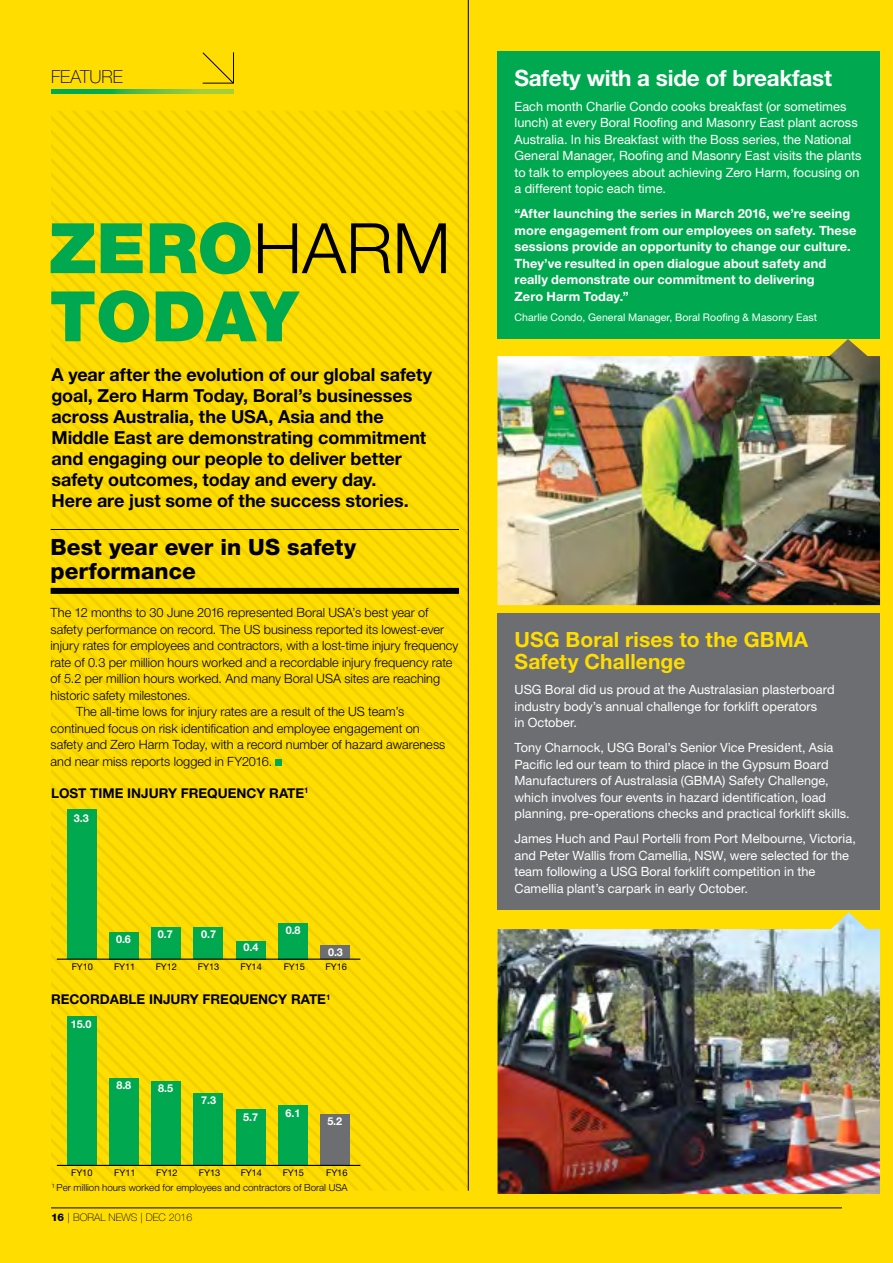
<style>
.page{position:relative;width:893px;height:1263px;background:#fd0}
.page>*{position:absolute;margin:0;border:0;box-sizing:border-box;transform-origin:0 0}
.t1{font:800 22.5px/24px "Helvetica Neue LT";color:#000}
.t2{font:700 22.5px "Helvetica Neue LT";letter-spacing:-.01em;color:#fff}
.t3{font:700 21px/22.5px "Helvetica Neue LT";letter-spacing:.005em;color:#fd0}
.t4{font:700 18px/21px "Helvetica Neue LT";letter-spacing:-.005em;color:#000}
.t5{font:100 18px "Helvetica Neue LT";color:#000}
.t6{font:700 13.5px "Helvetica Neue LT";color:#000}
.t7{font:12.75px/16.5px "Helvetica Neue LT";color:#fff}
.t8{font:300 12.75px "Helvetica Neue LT";color:#000}
.t9{font:700 12.75px/16.5px "Helvetica Neue LT";letter-spacing:.01em;color:#fff}
.t10{font:700 10.8px "Helvetica Neue LT";color:#fff}
.t11{font:10.5px "Helvetica Neue LT";letter-spacing:.01em;color:#fff}
.t12{font:100 10.5px "Helvetica Neue LT";color:#000}
.t13{font:300 9.75px "Helvetica Neue LT";color:#000}
.t14{font:9.3px "Helvetica Neue LT";letter-spacing:-.01em;color:#000}
.s1{font-weight:800}
</style>
<div class="page">
<svg style="left:51px;top:111px;width:417px;height:1080px"></svg>
<div style="left:497px;top:51px;width:383px;height:287px;background:#00a94f"></div>
<div style="left:497px;top:613px;width:383px;height:296px;background:#6d6e71"></div>
<img style="left:497px;top:912px;width:383px;height:282px">
<svg style="left:51px;top:223px;width:44px;height:50px"></svg>
<svg style="left:101px;top:223px;width:42px;height:50px"></svg>
<svg style="left:150px;top:222px;width:100px;height:52px"></svg>
<svg style="left:258px;top:223px;width:132px;height:50px"></svg>
<svg style="left:397px;top:223px;width:49px;height:50px"></svg>
<svg style="left:51px;top:290px;width:98px;height:52px"></svg>
<svg style="left:156px;top:291px;width:144px;height:50px"></svg>
<img style="left:497px;top:339px;width:383px;height:266px">
<hr style="left:51px;top:529px;width:408px;height:1px;background:#000">
<div style="left:51px;top:588px;width:408px;height:6px;background:#000"></div>
<div style="left:276px;top:759px;width:6px;height:7px;background:#00a94f"></div>
<hr style="left:468px;top:0;width:1px;height:1191px;background:#000">
<div style="left:320px;top:945px;width:30px;height:14px;background:#6d6e71"></div>
<div style="left:278px;top:923px;width:30px;height:36px;background:#00a94f"></div>
<div style="left:236px;top:941px;width:29px;height:18px;background:#00a94f"></div>
<div style="left:194px;top:927px;width:29px;height:32px;background:#00a94f"></div>
<div style="left:151px;top:927px;width:30px;height:32px;background:#00a94f"></div>
<div style="left:109px;top:932px;width:30px;height:27px;background:#00a94f"></div>
<div style="left:67px;top:810px;width:29px;height:149px;background:#00a94f"></div>
<hr style="left:57px;top:958px;width:303px;height:2px;background:#000">
<div style="left:320px;top:1113px;width:30px;height:52px;background:#6d6e71"></div>
<div style="left:278px;top:1105px;width:30px;height:60px;background:#00a94f"></div>
<div style="left:236px;top:1109px;width:29px;height:56px;background:#00a94f"></div>
<div style="left:194px;top:1093px;width:29px;height:72px;background:#00a94f"></div>
<div style="left:151px;top:1081px;width:30px;height:84px;background:#00a94f"></div>
<div style="left:109px;top:1078px;width:30px;height:87px;background:#00a94f"></div>
<div style="left:67px;top:1016px;width:29px;height:149px;background:#00a94f"></div>
<hr style="left:57px;top:1165px;width:303px;height:1px;background:#000">
<svg style="left:51px;top:90px;width:183px;height:4px"></svg>
<svg style="left:202px;top:52px;width:32px;height:32px"></svg>
<hr style="left:51px;top:1207px;width:791px;height:1px;background:#000">
<h3 class="t5" style="left:51px;top:66px;width:73px">FEATURE</h3>
<p class="t4" style="left:51px;top:364px;width:382px">A year after the evolution of our global safety goal, Zero Harm Today, Boral’s businesses across Australia, the USA, Asia and the Middle East are demonstrating commitment and engaging our people to deliver better safety outcomes, today and every day.<br>Here are just some of the success stories.</p>
<h1 class="t1" style="left:51px;top:535px;width:307px">Best year ever in US safety performance</h1>
<p class="t8" style="left:51px;top:605px;width:379px">The 12 months to 30 June 2016 represented Boral USA’s best year of</p>
<p class="t8" style="left:51px;top:621px;width:395px">safety performance on record. The US business reported its lowest-ever</p>
<p class="t8" style="left:51px;top:638px;width:409px">injury rates for employees and contractors, with a lost-time injury frequency</p>
<p class="t8" style="left:51px;top:654px;width:403px">rate of 0.3 per million hours worked and a recordable injury frequency rate</p>
<p class="t8" style="left:51px;top:671px;width:391px">of 5.2 per million hours worked. And many Boral USA sites are reaching</p>
<p class="t8" style="left:51px;top:687px;width:142px">historic safety milestones.</p>
<p class="t8" style="left:76px;top:704px;width:330px">The all-time lows for injury rates are a result of the US team’s</p>
<p class="t8" style="left:51px;top:720px;width:371px">continued focus on risk identification and employee engagement on</p>
<p class="t8" style="left:51px;top:737px;width:396px">safety and Zero Harm Today, with a record number of hazard awareness</p>
<p class="t8" style="left:51px;top:753px;width:223px">and near miss reports logged in FY2016.</p>
<p class="t6" style="left:51px;top:784px;width:259px">LOST TIME INJURY FREQUENCY RATE<sup>1</sup></p>
<p class="t10" style="left:74px;top:812px;width:16px">3.3</p>
<p class="t10" style="left:116px;top:932px;width:16px">0.6</p>
<p class="t10" style="left:158px;top:927px;width:16px">0.7</p>
<p class="t10" style="left:201px;top:927px;width:16px">0.7</p>
<p class="t10" style="left:244px;top:941px;width:16px">0.4</p>
<p class="t10" style="left:286px;top:923px;width:16px">0.8</p>
<p class="t10" style="left:328px;top:945px;width:16px">0.3</p>
<p class="t14" style="left:72px;top:961px;width:23px">FY10</p>
<p class="t14" style="left:114px;top:961px;width:23px">FY11</p>
<p class="t14" style="left:156px;top:961px;width:23px">FY12</p>
<p class="t14" style="left:198px;top:961px;width:23px">FY13</p>
<p class="t14" style="left:240px;top:961px;width:23px">FY14</p>
<p class="t14" style="left:284px;top:961px;width:23px">FY15</p>
<p class="t14" style="left:326px;top:961px;width:23px">FY16</p>
<p class="t6" style="left:51px;top:991px;width:281px">RECORDABLE INJURY FREQUENCY RATE<sup>1</sup></p>
<p class="t10" style="left:71px;top:1018px;width:22px">15.0</p>
<p class="t10" style="left:116px;top:1078px;width:16px">8.8</p>
<p class="t10" style="left:158px;top:1082px;width:16px">8.5</p>
<p class="t10" style="left:201px;top:1094px;width:16px">7.3</p>
<p class="t10" style="left:243px;top:1110px;width:16px">5.7</p>
<p class="t10" style="left:286px;top:1106px;width:16px">6.1</p>
<p class="t10" style="left:327px;top:1114px;width:16px">5.2</p>
<p class="t14" style="left:71px;top:1167px;width:23px">FY10</p>
<p class="t14" style="left:114px;top:1167px;width:23px">FY11</p>
<p class="t14" style="left:156px;top:1167px;width:23px">FY12</p>
<p class="t14" style="left:199px;top:1167px;width:23px">FY13</p>
<p class="t14" style="left:241px;top:1167px;width:23px">FY14</p>
<p class="t14" style="left:283px;top:1167px;width:23px">FY15</p>
<p class="t14" style="left:326px;top:1167px;width:23px">FY16</p>
<p class="t12" style="left:51px;top:1211px;width:143px"><span class="s1">16</span> | BORAL NEWS | DEC 2016</p>
<p class="t13" style="left:52px;top:1182px;width:297px"><sup>1</sup> Per million hours worked for employees and contractors of Boral USA</p>
<h1 class="t2" style="left:514px;top:64px;width:319px">Safety with a side of breakfast</h1>
<p class="t7" style="left:514px;top:98px;width:349px">Each month Charlie Condo cooks breakfast (or sometimes lunch) at every Boral Roofing and Masonry East plant across Australia. In his Breakfast with the Boss series, the National General Manager, Roofing and Masonry East visits the plants to talk to employees about achieving Zero Harm, focusing on a different topic each time.</p>
<p class="t9" style="left:514px;top:205px;width:343px">“After launching the series in March 2016, we’re seeing more engagement from our employees on safety. These sessions provide an opportunity to change our culture.<br>They’ve resulted in open dialogue about safety and really demonstrate our commitment to delivering<br>Zero Harm Today.”</p>
<p class="t11" style="left:514px;top:311px;width:304px">Charlie Condo, General Manager, Boral Roofing &amp; Masonry East</p>
<h2 class="t3" style="left:514px;top:627px;width:295px">USG Boral rises to the GBMA<br>Safety Challenge</h2>
<p class="t7" style="left:514px;top:681px;width:322px">USG Boral did us proud at the Australasian plasterboard industry body’s annual challenge for forklift operators<br>in October.</p>
<p class="t7" style="left:514px;top:739px;width:337px">Tony Charnock, USG Boral’s Senior Vice President, Asia Pacific led our team to third place in the Gypsum Board Manufacturers of Australasia (GBMA) Safety Challenge, which involves four events in hazard identification, load planning, pre-operations checks and practical forklift skills.</p>
<p class="t7" style="left:514px;top:830px;width:343px">James Huch and Paul Portelli from Port Melbourne, Victoria, and Peter Wallis from Camellia, NSW, were selected for the team following a USG Boral forklift competition in the Camellia plant’s carpark in early October.</p>
</div>
